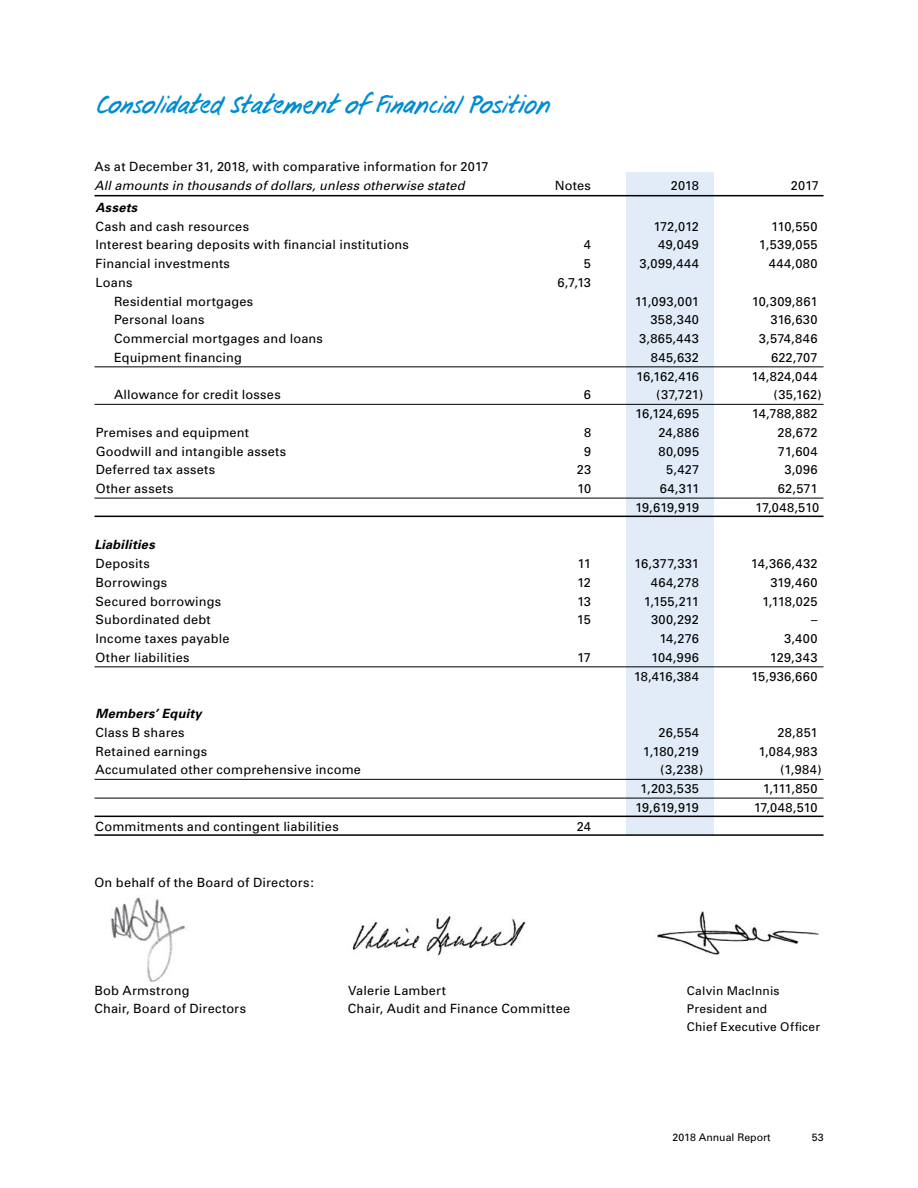
<style>
.page{position:relative;width:918px;height:1188px;background:#fff}
.page>*{position:absolute;margin:0;border:0;box-sizing:border-box;transform-origin:0 0}
.t1{font:24px "Coast User Friendly 4";letter-spacing:.015em;color:#008cd2}
.t2{font:12.75px "Univers";letter-spacing:.015em;color:#000}
.t3{font:italic 12.75px "Univers";letter-spacing:.01em;color:#000}
.t4{font:italic 700 12.75px "Univers";letter-spacing:.02em;color:#000}
.t5{font:12px/18px "Univers";letter-spacing:.02em;color:#000}
.t6{font:10.5px "Univers";color:#000}
</style>
<div class="page">
<div style="left:626px;top:173px;width:88px;height:662px;background:#e1ecf8"></div>
<hr style="left:94px;top:195px;width:730px;height:1px;background:#000">
<hr style="left:94px;top:367px;width:730px;height:1px;background:#000">
<hr style="left:94px;top:404px;width:730px;height:1px;background:#000">
<hr style="left:94px;top:498px;width:730px;height:1px;background:#000">
<hr style="left:94px;top:516px;width:730px;height:1px;background:#000">
<hr style="left:94px;top:667px;width:730px;height:1px;background:#000">
<hr style="left:94px;top:779px;width:730px;height:1px;background:#000">
<hr style="left:94px;top:798px;width:730px;height:1px;background:#000">
<hr style="left:94px;top:816px;width:730px;height:1px;background:#000">
<hr style="left:94px;top:834px;width:730px;height:2px;background:#000">
<img style="left:110px;top:897px;width:75px;height:85px">
<img style="left:352px;top:916px;width:174px;height:40px">
<img style="left:657px;top:911px;width:162px;height:44px">
<h1 class="t1" style="left:94px;top:89px;width:456px">Consolidated Statement of Financial Position</h1>
<p class="t2" style="left:94px;top:159px;width:396px">As at December 31, 2018, with comparative information for 2017</p>
<p class="t3" style="left:94px;top:178px;width:372px">All amounts in thousands of dollars, unless otherwise stated</p>
<p class="t2" style="left:555px;top:178px;width:38px">Notes</p>
<p class="t2" style="left:671px;top:178px;width:30px">2018</p>
<p class="t2" style="left:791px;top:178px;width:30px">2017</p>
<p class="t4" style="left:96px;top:200px;width:43px">Assets</p>
<p class="t2" style="left:96px;top:219px;width:155px">Cash and cash resources</p>
<p class="t2" style="left:653px;top:219px;width:47px">172,012</p>
<p class="t2" style="left:771px;top:219px;width:48px">110,550</p>
<p class="t2" style="left:96px;top:237px;width:315px">Interest bearing deposits with financial institutions</p>
<p class="t2" style="left:584px;top:237px;width:9px">4</p>
<p class="t2" style="left:658px;top:237px;width:42px">49,049</p>
<p class="t2" style="left:759px;top:237px;width:60px">1,539,055</p>
<p class="t2" style="left:96px;top:256px;width:136px">Financial investments</p>
<p class="t2" style="left:584px;top:256px;width:9px">5</p>
<p class="t2" style="left:639px;top:256px;width:61px">3,099,444</p>
<p class="t2" style="left:769px;top:256px;width:50px">444,080</p>
<p class="t2" style="left:96px;top:275px;width:38px">Loans</p>
<p class="t2" style="left:558px;top:275px;width:35px">6,7,13</p>
<p class="t2" style="left:114px;top:294px;width:141px">Residential mortgages</p>
<p class="t2" style="left:635px;top:294px;width:66px">11,093,001</p>
<p class="t2" style="left:752px;top:294px;width:67px">10,309,861</p>
<p class="t2" style="left:114px;top:312px;width:92px">Personal loans</p>
<p class="t2" style="left:650px;top:312px;width:50px">358,340</p>
<p class="t2" style="left:770px;top:312px;width:49px">316,630</p>
<p class="t2" style="left:114px;top:331px;width:210px">Commercial mortgages and loans</p>
<p class="t2" style="left:639px;top:331px;width:61px">3,865,443</p>
<p class="t2" style="left:759px;top:331px;width:60px">3,574,846</p>
<p class="t2" style="left:114px;top:350px;width:129px">Equipment financing</p>
<p class="t2" style="left:651px;top:350px;width:50px">845,632</p>
<p class="t2" style="left:771px;top:350px;width:48px">622,707</p>
<p class="t2" style="left:636px;top:369px;width:64px">16,162,416</p>
<p class="t2" style="left:752px;top:369px;width:68px">14,824,044</p>
<p class="t2" style="left:114px;top:387px;width:168px">Allowance for credit losses</p>
<p class="t2" style="left:584px;top:387px;width:9px">6</p>
<p class="t2" style="left:656px;top:387px;width:49px">(37,721)</p>
<p class="t2" style="left:774px;top:387px;width:50px">(35,162)</p>
<p class="t2" style="left:635px;top:406px;width:65px">16,124,695</p>
<p class="t2" style="left:752px;top:406px;width:67px">14,788,882</p>
<p class="t2" style="left:96px;top:425px;width:155px">Premises and equipment</p>
<p class="t2" style="left:584px;top:425px;width:9px">8</p>
<p class="t2" style="left:658px;top:425px;width:42px">24,886</p>
<p class="t2" style="left:778px;top:425px;width:42px">28,672</p>
<p class="t2" style="left:96px;top:444px;width:192px">Goodwill and intangible assets</p>
<p class="t2" style="left:584px;top:444px;width:9px">9</p>
<p class="t2" style="left:659px;top:444px;width:42px">80,095</p>
<p class="t2" style="left:778px;top:444px;width:41px">71,604</p>
<p class="t2" style="left:96px;top:462px;width:121px">Deferred tax assets</p>
<p class="t2" style="left:577px;top:462px;width:16px">23</p>
<p class="t2" style="left:666px;top:462px;width:34px">5,427</p>
<p class="t2" style="left:784px;top:462px;width:35px">3,096</p>
<p class="t2" style="left:96px;top:481px;width:79px">Other assets</p>
<p class="t2" style="left:577px;top:481px;width:16px">10</p>
<p class="t2" style="left:660px;top:481px;width:41px">64,311</p>
<p class="t2" style="left:778px;top:481px;width:41px">62,571</p>
<p class="t2" style="left:635px;top:500px;width:65px">19,619,919</p>
<p class="t2" style="left:755px;top:500px;width:65px">17,048,510</p>
<p class="t4" style="left:94px;top:537px;width:62px">Liabilities</p>
<p class="t2" style="left:96px;top:556px;width:56px">Deposits</p>
<p class="t2" style="left:578px;top:556px;width:15px">11</p>
<p class="t2" style="left:634px;top:556px;width:66px">16,377,331</p>
<p class="t2" style="left:751px;top:556px;width:68px">14,366,432</p>
<p class="t2" style="left:96px;top:575px;width:73px">Borrowings</p>
<p class="t2" style="left:577px;top:575px;width:15px">12</p>
<p class="t2" style="left:651px;top:575px;width:50px">464,278</p>
<p class="t2" style="left:770px;top:575px;width:49px">319,460</p>
<p class="t2" style="left:96px;top:594px;width:127px">Secured borrowings</p>
<p class="t2" style="left:577px;top:594px;width:15px">13</p>
<p class="t2" style="left:644px;top:594px;width:57px">1,155,211</p>
<p class="t2" style="left:762px;top:594px;width:57px">1,118,025</p>
<p class="t2" style="left:96px;top:612px;width:117px">Subordinated debt</p>
<p class="t2" style="left:577px;top:612px;width:16px">15</p>
<p class="t2" style="left:651px;top:612px;width:49px">300,292</p>
<p class="t2" style="left:811px;top:612px;width:8px">–</p>
<p class="t2" style="left:96px;top:631px;width:136px">Income taxes payable</p>
<p class="t2" style="left:659px;top:631px;width:41px">14,276</p>
<p class="t2" style="left:784px;top:631px;width:35px">3,400</p>
<p class="t2" style="left:96px;top:650px;width:95px">Other liabilities</p>
<p class="t2" style="left:577px;top:650px;width:15px">17</p>
<p class="t2" style="left:651px;top:650px;width:49px">104,996</p>
<p class="t2" style="left:770px;top:650px;width:49px">129,343</p>
<p class="t2" style="left:634px;top:669px;width:67px">18,416,384</p>
<p class="t2" style="left:751px;top:669px;width:68px">15,936,660</p>
<p class="t4" style="left:96px;top:706px;width:108px">Members’ Equity</p>
<p class="t2" style="left:96px;top:725px;width:91px">Class B shares</p>
<p class="t2" style="left:658px;top:725px;width:42px">26,554</p>
<p class="t2" style="left:778px;top:725px;width:41px">28,851</p>
<p class="t2" style="left:96px;top:744px;width:113px">Retained earnings</p>
<p class="t2" style="left:643px;top:744px;width:58px">1,180,219</p>
<p class="t2" style="left:758px;top:744px;width:61px">1,084,983</p>
<p class="t2" style="left:96px;top:762px;width:267px">Accumulated other comprehensive income</p>
<p class="t2" style="left:660px;top:762px;width:44px">(3,238)</p>
<p class="t2" style="left:780px;top:762px;width:43px">(1,984)</p>
<p class="t2" style="left:640px;top:781px;width:60px">1,203,535</p>
<p class="t2" style="left:763px;top:781px;width:56px">1,111,850</p>
<p class="t2" style="left:635px;top:800px;width:65px">19,619,919</p>
<p class="t2" style="left:754px;top:800px;width:65px">17,048,510</p>
<p class="t2" style="left:96px;top:819px;width:245px">Commitments and contingent liabilities</p>
<p class="t2" style="left:577px;top:819px;width:16px">24</p>
<p class="t2" style="left:95px;top:875px;width:221px">On behalf of the Board of Directors:</p>
<p class="t2" style="left:95px;top:983px;width:97px">Bob Armstrong</p>
<p class="t2" style="left:348px;top:983px;width:100px">Valerie Lambert</p>
<p class="t5" style="left:687px;top:982px;width:94px">Calvin MacInnis</p>
<p class="t2" style="left:94px;top:1001px;width:153px">Chair, Board of Directors</p>
<p class="t2" style="left:348px;top:1001px;width:224px">Chair, Audit and Finance Committee</p>
<p class="t5" style="left:687px;top:1000px;width:135px">President and<br>Chief Executive Officer</p>
<p class="t6" style="left:673px;top:1131px;width:100px">2018 Annual Report</p>
<p class="t6" style="left:812px;top:1131px;width:13px">53</p>
</div>
